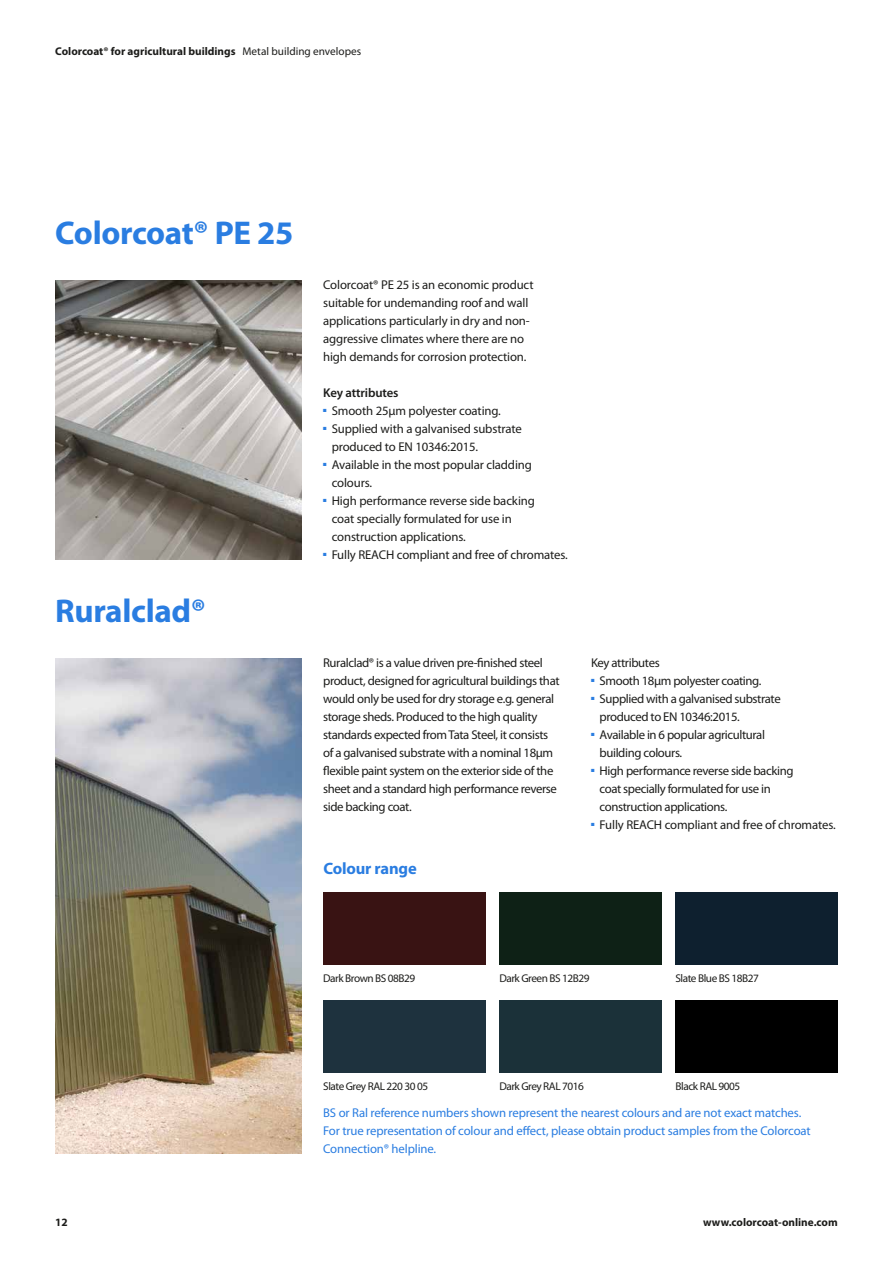
<style>
.page{position:relative;width:893px;height:1263px;background:#fff}
.page>*{position:absolute;margin:0;border:0;box-sizing:border-box;transform-origin:0 0}
.t1{font:700 33px "Myriad Pro";letter-spacing:-.01em;color:#2a7de1}
.t2{font:700 16.5px "Myriad Pro";letter-spacing:-.01em;color:#2a7de1}
.t3{font:12.75px/18px "Myriad Pro";letter-spacing:-.03em;color:#1d1d1b}
.t4{font:12.75px/18px "Myriad Pro";letter-spacing:-.01em;color:#1d1d1b}
.t5{font:12.75px/18px "Myriad Pro";letter-spacing:-.01em;color:#2a7de1}
.t6{font:600 12.75px "Myriad Pro";letter-spacing:-.01em;color:#1d1d1b}
.t7{font:11.25px "Myriad Pro";letter-spacing:-.04em;color:#1d1d1b}
.t8{font:700 11.25px "Myriad Pro";color:#1d1d1b}
.s1{font-weight:400}
</style>
<div class="page">
<img style="left:55px;top:280px;width:247px;height:279px">
<img style="left:55px;top:658px;width:247px;height:495px">
<div style="left:323px;top:892px;width:162px;height:72px;background:#391313"></div>
<div style="left:675px;top:892px;width:163px;height:72px;background:#0e202f"></div>
<div style="left:499px;top:1000px;width:162px;height:72px;background:#1b3139"></div>
<div style="left:499px;top:892px;width:162px;height:72px;background:#0e2116"></div>
<div style="left:323px;top:1000px;width:162px;height:72px;background:#1e323e"></div>
<div style="left:675px;top:1000px;width:163px;height:72px;background:#000"></div>
<p class="t8" style="left:55px;top:45px;width:307px">Colorcoat® for agricultural buildings <span class="s1">Metal building envelopes</span></p>
<h1 class="t1" style="left:55px;top:215px;width:240px">Colorcoat® PE 25</h1>
<h1 class="t1" style="left:55px;top:593px;width:152px">Ruralclad®</h1>
<p class="t4" style="left:323px;top:276px;width:212px">Colorcoat® PE 25 is an economic product suitable for undemanding roof and wall applications particularly in dry and non&shy;aggressive climates where there are no high demands for corrosion protection.</p>
<p class="t6" style="left:323px;top:386px;width:77px">Key attributes</p>
<p class="t4" style="left:323px;top:402px;width:179px"><sup>■</sup> Smooth 25µm polyester coating.</p>
<p class="t4" style="left:332px;top:420px;width:192px;text-indent:-9px"><sup>■</sup> Supplied with a galvanised substrate produced to EN 10346:2015.</p>
<p class="t4" style="left:332px;top:456px;width:202px;text-indent:-9px"><sup>■</sup> Available in the most popular cladding colours.</p>
<p class="t4" style="left:332px;top:492px;width:205px;text-indent:-9px"><sup>■</sup> High performance reverse side backing coat specially formulated for use in construction applications.</p>
<p class="t4" style="left:323px;top:546px;width:246px"><sup>■</sup> Fully REACH compliant and free of chromates.</p>
<p class="t3" style="left:323px;top:654px;width:238px">Ruralclad® is a value driven pre-finished steel product, designed for agricultural buildings that would only be used for dry storage e.g. general storage sheds. Produced to the high quality standards expected from Tata Steel, it consists of a galvanised substrate with a nominal 18μm flexible paint system on the exterior side of the sheet and a standard high performance reverse side backing coat.</p>
<p class="t3" style="left:591px;top:654px;width:70px">Key attributes</p>
<p class="t3" style="left:591px;top:672px;width:172px"><sup>■</sup> Smooth 18μm polyester coating.</p>
<p class="t3" style="left:600px;top:690px;width:183px;text-indent:-9px"><sup>■</sup> Supplied with a galvanised substrate produced to EN 10346:2015.</p>
<p class="t3" style="left:600px;top:726px;width:167px;text-indent:-9px"><sup>■</sup> Available in 6 popular agricultural building colours.</p>
<p class="t3" style="left:600px;top:762px;width:196px;text-indent:-9px"><sup>■</sup> High performance reverse side backing coat specially formulated for use in construction applications.</p>
<p class="t4" style="left:591px;top:816px;width:246px"><sup>■</sup> Fully REACH compliant and free of chromates.</p>
<p class="t2" style="left:323px;top:859px;width:95px">Colour range</p>
<p class="t7" style="left:323px;top:972px;width:94px">Dark Brown BS 08B29</p>
<p class="t7" style="left:499px;top:972px;width:92px">Dark Green BS 12B29</p>
<p class="t7" style="left:675px;top:972px;width:85px">Slate Blue BS 18B27</p>
<p class="t7" style="left:323px;top:1080px;width:106px">Slate Grey RAL 220 30 05</p>
<p class="t7" style="left:499px;top:1080px;width:86px">Dark Grey RAL 7016</p>
<p class="t7" style="left:675px;top:1080px;width:66px">Black RAL 9005</p>
<p class="t5" style="left:323px;top:1104px;width:489px">BS or Ral reference numbers shown represent the nearest colours and are not exact matches.<br>For true representation of colour and effect, please obtain product samples from the Colorcoat<br>Connection® helpline.</p>
<p class="t8" style="left:55px;top:1216px;width:14px">12</p>
<p class="t8" style="left:703px;top:1216px;width:136px">www.colorcoat-online.com</p>
</div>
